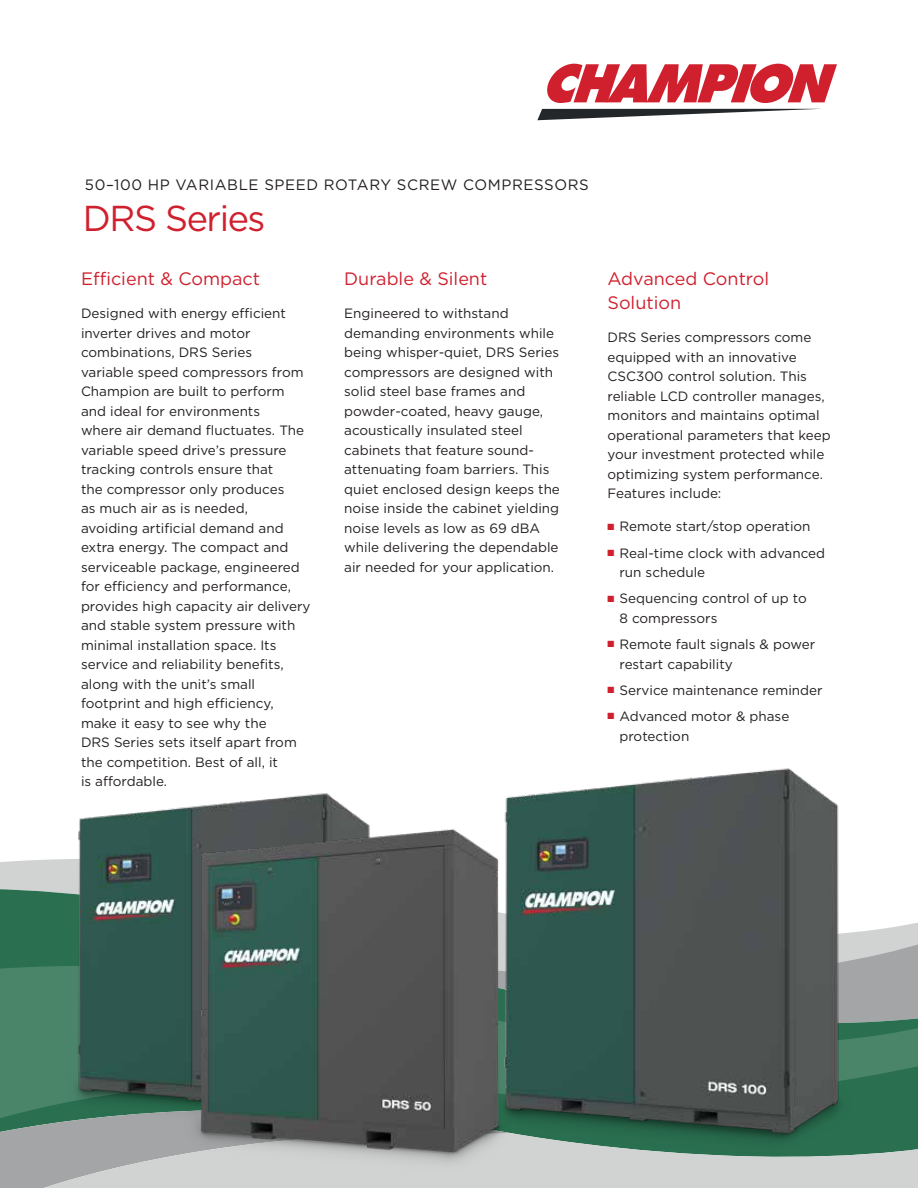
<style>
.page{position:relative;width:918px;height:1188px;background:#fff}
.page>*{position:absolute;margin:0;border:0;box-sizing:border-box;transform-origin:0 0}
.t1{font:36px "Gotham";letter-spacing:-.04em;color:#d0202e}
.t2{font:18px/24px "Gotham";color:#d0202e}
.t3{font:15px "Gotham";letter-spacing:.04em;color:#231f20}
.t4{font:13.5px/19.5px "Gotham";color:#231f20}
.s1{color:#d0202e}
</style>
<div class="page">
<svg style="left:537px;top:109px;width:279px;height:11px"></svg>
<svg style="left:547px;top:64px;width:290px;height:39px"></svg>
<svg style="left:0;top:859px;width:46px;height:30px"></svg>
<svg style="left:0;top:889px;width:918px;height:244px;fill:#2a7050"></svg>
<svg style="left:0;top:962px;width:918px;height:160px;background:#53866f"></svg>
<svg style="left:0;top:1094px;width:46px;height:94px;background:#558670"></svg>
<svg style="left:5px;top:1133px;width:913px;height:55px;background:#b9bebc"></svg>
<img style="left:504px;top:768px;width:370px;height:411px">
<img style="left:46px;top:793px;width:315px;height:358px">
<img style="left:173px;top:819px;width:349px;height:363px">
<p class="t3" style="left:85px;top:175px;width:505px">50–100 HP VARIABLE SPEED ROTARY SCREW COMPRESSORS</p>
<h1 class="t1" style="left:83px;top:195px;width:184px">DRS Series</h1>
<h2 class="t2" style="left:81px;top:267px;width:181px">Efficient &amp; Compact</h2>
<p class="t4" style="left:81px;top:304px;width:231px">Designed with energy efficient inverter drives and motor combinations, DRS Series<br>variable speed compressors from<br>Champion are built to perform and ideal for environments<br>where air demand fluctuates. The variable speed drive’s pressure tracking controls ensure that<br>the compressor only produces<br>as much air as is needed,<br>avoiding artificial demand and extra energy. The compact and serviceable package, engineered for efficiency and performance, provides high capacity air delivery and stable system pressure with minimal installation space. Its service and reliability benefits, along with the unit’s small footprint and high efficiency, make it easy to see why the<br>DRS Series sets itself apart from the competition. Best of all, it<br>is affordable.</p>
<h2 class="t2" style="left:344px;top:267px;width:145px">Durable &amp; Silent</h2>
<p class="t4" style="left:344px;top:304px;width:217px">Engineered to withstand demanding environments while being whisper-quiet, DRS Series compressors are designed with solid steel base frames and powder-coated, heavy gauge, acoustically insulated steel cabinets that feature sound&shy;attenuating foam barriers. This quiet enclosed design keeps the noise inside the cabinet yielding noise levels as low as 69 dBA while delivering the dependable air needed for your application.</p>
<h2 class="t2" style="left:608px;top:267px;width:163px">Advanced Control<br>Solution</h2>
<p class="t4" style="left:608px;top:328px;width:225px">DRS Series compressors come equipped with an innovative<br>CSC300 control solution. This reliable LCD controller manages, monitors and maintains optimal operational parameters that keep your investment protected while optimizing system performance.<br>Features include:</p>
<p class="t4" style="left:608px;top:517px;width:205px"><span class="s1">■</span> Remote start/stop operation</p>
<p class="t4" style="left:620px;top:543px;width:207px;text-indent:-12px"><span class="s1">■</span> Real-time clock with advanced run schedule</p>
<p class="t4" style="left:620px;top:589px;width:189px;text-indent:-12px"><span class="s1">■</span> Sequencing control of up to<br>8 compressors</p>
<p class="t4" style="left:620px;top:634px;width:197px;text-indent:-12px"><span class="s1">■</span> Remote fault signals &amp; power restart capability</p>
<p class="t4" style="left:608px;top:680px;width:217px"><span class="s1">■</span> Service maintenance reminder</p>
<p class="t4" style="left:620px;top:706px;width:171px;text-indent:-12px"><span class="s1">■</span> Advanced motor &amp; phase protection</p>
</div>
